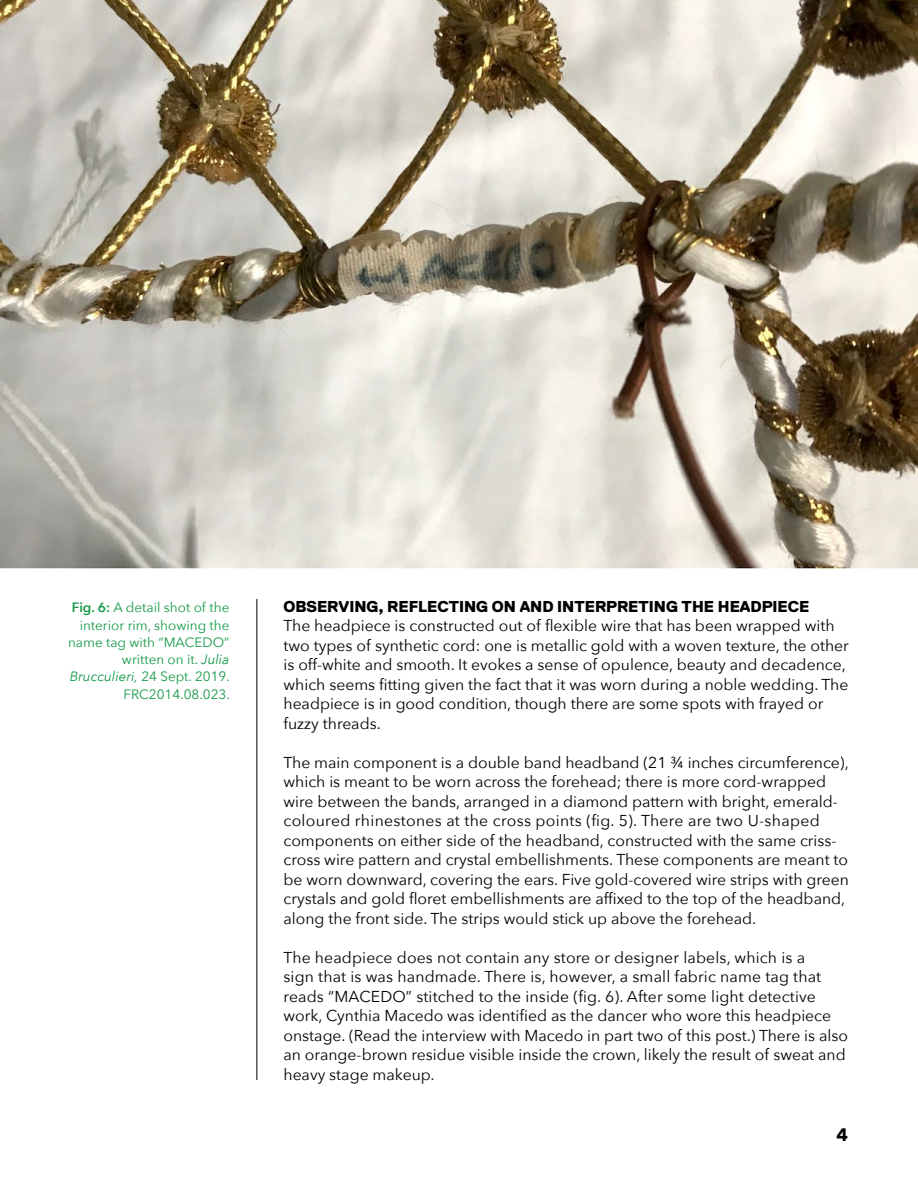
<style>
.page{position:relative;width:918px;height:1188px;background:#fff}
.page>*{position:absolute;margin:0;border:0;box-sizing:border-box;transform-origin:0 0}
.t1{font:700 18px "Avenir Next";color:#000}
.t2{font:15.75px/19.5px "Avenir Next";color:#000}
.t3{font:800 15.75px "Replica Std";color:#000}
.t4{font:13.5px/17.2px "Avenir Next";color:#159948;text-align:right}
.s1{font-weight:600}
.s2{font-style:italic}
</style>
<div class="page">
<hr style="left:256px;top:599px;width:1px;height:481px;background:#000">
<img style="left:0;top:0;width:918px;height:569px">
<p class="t4" style="left:68px;top:599px;width:163px"><span class="s1">Fig. 6:</span> A detail shot of the interior rim, showing the name tag with “MACEDO” written on it. <span class="s2">Julia<br>Brucculieri,</span> 24 Sept. 2019.<br>FRC2014.08.023.</p>
<p class="t3" style="left:284px;top:598px;width:528px">OBSERVING, REFLECTING ON AND INTERPRETING THE HEADPIECE</p>
<p class="t2" style="left:284px;top:616px;width:567px">The headpiece is constructed out of flexible wire that has been wrapped with two types of synthetic cord: one is metallic gold with a woven texture, the other is off-white and smooth. It evokes a sense of opulence, beauty and decadence, which seems fitting given the fact that it was worn during a noble wedding. The headpiece is in good condition, though there are some spots with frayed or fuzzy threads.</p>
<p class="t2" style="left:284px;top:752px;width:567px">The main component is a double band headband (21 ¾ inches circumference), which is meant to be worn across the forehead; there is more cord-wrapped wire between the bands, arranged in a diamond pattern with bright, emerald&shy;coloured rhinestones at the cross points (fig. 5). There are two U-shaped components on either side of the headband, constructed with the same criss&shy;cross wire pattern and crystal embellishments. These components are meant to be worn downward, covering the ears. Five gold-covered wire strips with green crystals and gold floret embellishments are affixed to the top of the headband, along the front side. The strips would stick up above the forehead.</p>
<p class="t2" style="left:284px;top:947px;width:566px">The headpiece does not contain any store or designer labels, which is a<br>sign that is was handmade. There is, however, a small fabric name tag that reads “MACEDO” stitched to the inside (fig. 6). After some light detective work, Cynthia Macedo was identified as the dancer who wore this headpiece onstage. (Read the interview with Macedo in part two of this post.) There is also an orange-brown residue visible inside the crown, likely the result of sweat and heavy stage makeup.</p>
<p class="t1" style="left:836px;top:1119px;width:13px">4</p>
</div>
